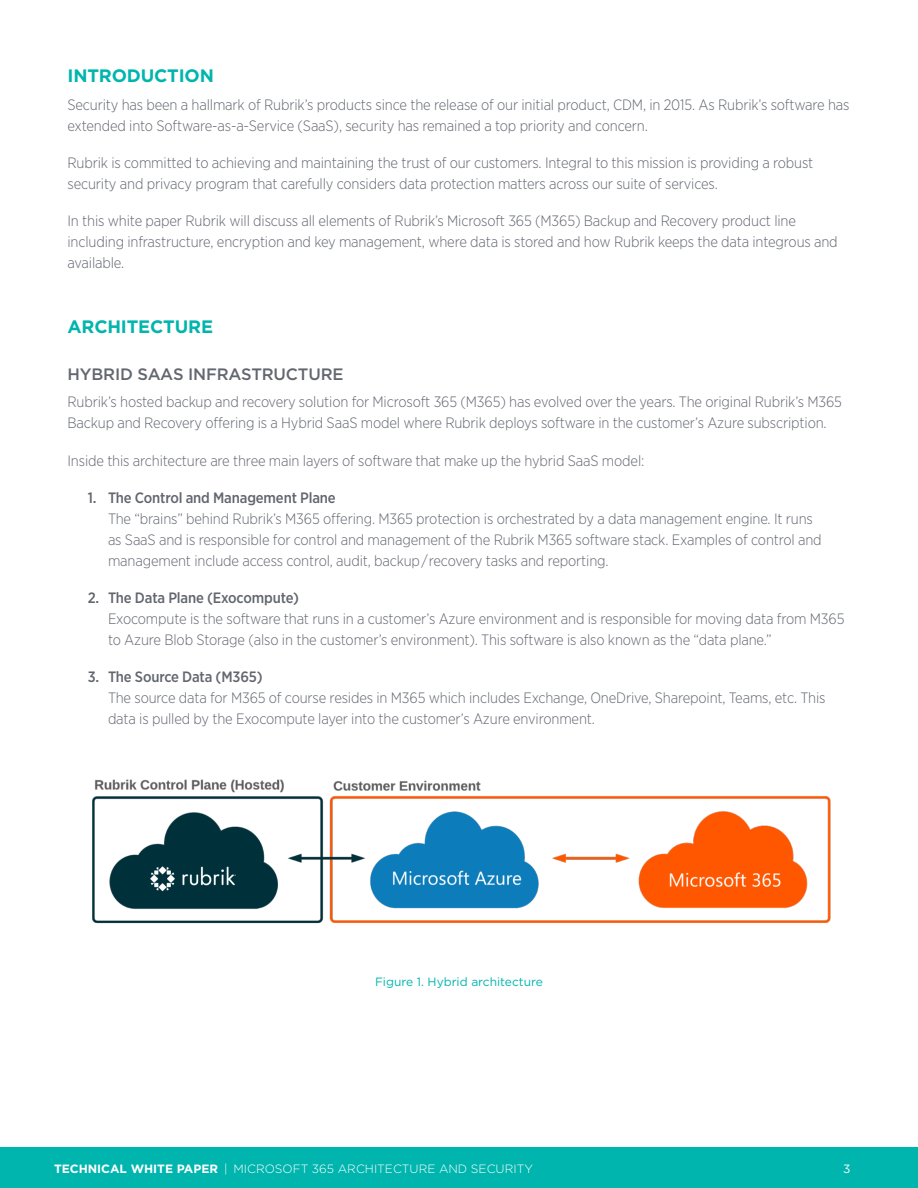
<style>
.page{position:relative;width:918px;height:1188px;background:#fff}
.page>*{position:absolute;margin:0;border:0;box-sizing:border-box;transform-origin:0 0}
.t1{font:700 18px "Gotham";letter-spacing:-.01em;color:#00b5ae}
.t2{font:500 16.5px "Gotham";letter-spacing:-.01em;color:#62666f}
.txt{font:300 15px/21px "Gotham Narrow";letter-spacing:-.01em;color:#62666f}
.txt_0_375{font:300 15px/21px "Gotham Narrow";letter-spacing:-.01em;color:#62666f}
.t3{font:500 15px "Gotham Narrow";letter-spacing:-.01em;color:#62666f}
.t4{font:300 12px "Gotham";color:#fff}
.Figure_Text{font:12px "Gotham";color:#00b5ae}
.t5{font:12px "Gotham";color:#fff}
.s1{font-weight:700}
</style>
<div class="page">
<div style="left:0;top:1148px;width:918px;height:40px;background:#00b5ae"></div>
<img style="left:92px;top:779px;width:739px;height:145px">
<h1 class="t1" style="left:68px;top:64px;width:145px">INTRODUCTION</h1>
<p class="txt" style="left:68px;top:94px;width:784px">Security has been a hallmark of Rubrik’s products since the release of our initial product, CDM, in 2015. As Rubrik’s software has extended into Software-as-a-Service (SaaS), security has remained a top priority and concern.</p>
<p class="txt" style="left:68px;top:152px;width:747px">Rubrik is committed to achieving and maintaining the trust of our customers. Integral to this mission is providing a robust security and privacy program that carefully considers data protection matters across our suite of services.</p>
<p class="txt" style="left:68px;top:210px;width:772px">In this white paper Rubrik will discuss all elements of Rubrik’s Microsoft 365 (M365) Backup and Recovery product line including infrastructure, encryption and key management, where data is stored and how Rubrik keeps the data integrous and available.</p>
<h1 class="t1" style="left:68px;top:315px;width:13px">ARCHI</h1>
<h1 class="t1" style="left:127px;top:315px;width:74px">TECTURE</h1>
<h2 class="t2" style="left:68px;top:363px;width:278px">HYBRID SAAS INFRASTRUCTURE</h2>
<p class="txt" style="left:68px;top:391px;width:776px">Rubrik’s hosted backup and recovery solution for Microsoft 365 (M365) has evolved over the years. The original Rubrik’s M365<br>Backup and Recovery offering is a Hybrid SaaS model where Rubrik deploys software in the customer’s Azure subscription.</p>
<p class="txt" style="left:68px;top:449px;width:578px">Inside this architecture are three main layers of software that make up the hybrid SaaS model:</p>
<p class="t3" style="left:88px;top:488px;width:250px">1. The Control and Management Plane</p>
<p class="txt_0_375" style="left:108px;top:508px;width:715px">The “brains” behind Rubrik’s M365 offering. M365 protection is orchestrated by a data management engine. It runs as SaaS and is responsible for control and management of the Rubrik M365 software stack. Examples of control and management include access control, audit, backup/recovery tasks and reporting.</p>
<p class="t3" style="left:88px;top:588px;width:213px">2. The Data Plane (Exocompute)</p>
<p class="txt_0_375" style="left:108px;top:608px;width:738px">Exocompute is the software that runs in a customer’s Azure environment and is responsible for moving data from M365 to Azure Blob Storage (also in the customer’s environment). This software is also known as the “data plane.”</p>
<p class="t3" style="left:88px;top:667px;width:176px">3. The Source Data (M365)</p>
<p class="txt_0_375" style="left:108px;top:687px;width:719px">The source data for M365 of course resides in M365 which includes Exchange, OneDrive, Sharepoint, Teams, etc. This data is pulled by the Exocompute layer into the customer’s Azure environment.</p>
<p class="Figure_Text" style="left:375px;top:974px;width:169px">Figure 1. Hybrid architecture</p>
<p class="t4" style="left:54px;top:1161px;width:480px"><span class="s1">TECHNICAL WH ITE PAPER</span> | MICROSOFT 365 ARCHITECTURE AND SECURITY</p>
<p class="t5" style="left:843px;top:1161px;width:9px">3</p>
</div>
